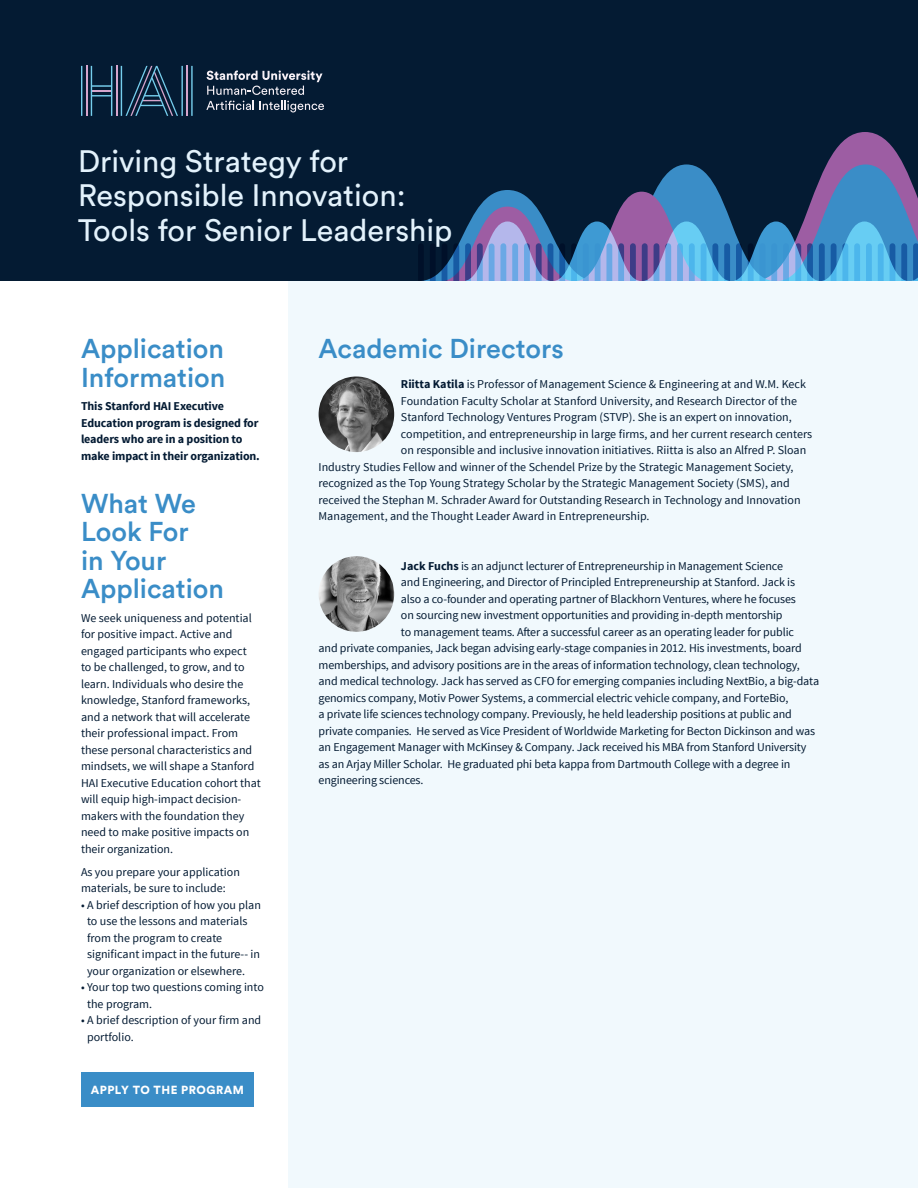
<style>
.page{position:relative;width:918px;height:1188px;background:#fff}
.page>*{position:absolute;margin:0;border:0;box-sizing:border-box;transform-origin:0 0}
.t1{font:30.75px/34.5px "Circular Std";color:#e3f2fc}
.t2{font:500 27px/28.5px "Circular Std";color:#3a8dc7}
.t3{font:12px/16.5px "Source Sans Pro";letter-spacing:-.01em;color:#041b33}
.t4{font:700 12px/16.5px "Source Sans Pro";letter-spacing:-.01em;color:#041b33}
.t5{font:900 11.7px "Circular Std";letter-spacing:.04em;color:#fff}
.s1{font-weight:700}
</style>
<div class="page">
<div style="left:0;top:0;width:918px;height:282px;background:#041b33"></div>
<svg style="left:81px;top:66px;width:112px;height:50px"></svg>
<svg style="left:207px;top:70px;width:116px;height:25px"></svg>
<svg style="left:206px;top:101px;width:118px;height:11px"></svg>
<svg style="left:827px;top:132px;width:76px;height:32px;fill:#9d5da3"></svg>
<svg style="left:497px;top:164px;width:419px;height:28px"></svg>
<svg style="left:419px;top:192px;width:499px;height:89px"></svg>
<div style="left:0;top:281px;width:918px;height:907px;background:#fff"></div>
<div style="left:81px;top:1072px;width:173px;height:35px;background:#3a8dc7"></div>
<div style="left:288px;top:281px;width:630px;height:907px;background:#f1f9fd"></div>
<img style="left:319px;top:376px;width:75px;height:76px;border-radius:38px">
<img style="left:319px;top:556px;width:75px;height:76px;border-radius:38px">
<h1 class="t1" style="left:78px;top:143px;width:376px">Driving Strategy for<br>Responsible Innovation:<br>Tools for Senior Leadership</h1>
<h2 class="t2" style="left:81px;top:334px;width:146px">Application<br>Information</h2>
<p class="t4" style="left:81px;top:398px;width:180px">This Stanford HAI Executive<br>Education program is designed for leaders who are in a position to make impact in their organization.</p>
<h2 class="t2" style="left:81px;top:489px;width:145px">What We<br>Look For<br>in Your<br>Application</h2>
<p class="t3" style="left:81px;top:610px;width:181px">We seek uniqueness and potential for positive impact. Active and engaged participants who expect<br>to be challenged, to grow, and to learn. Individuals who desire the knowledge, Stanford frameworks, and a network that will accelerate their professional impact. From these personal characteristics and mindsets, we will shape a Stanford<br>HAI Executive Education cohort that will equip high-impact decision&shy;makers with the foundation they need to make positive impacts on their organization.</p>
<p class="t3" style="left:81px;top:864px;width:160px">As you prepare your application materials, be sure to include:</p>
<p class="t3" style="left:87px;top:897px;width:175px;text-indent:-6px">• A brief description of how you plan to use the lessons and materials from the program to create significant impact in the future-- in your organization or elsewhere.</p>
<p class="t3" style="left:87px;top:979px;width:178px;text-indent:-6px">• Your top two questions coming into the program.</p>
<p class="t3" style="left:87px;top:1012px;width:176px;text-indent:-6px">• A brief description of your firm and portfolio.</p>
<p class="t5" style="left:91px;top:1082px;width:155px">APPLY TO THE PROGRAM</p>
<h2 class="t2" style="left:319px;top:334px;width:247px">Academic Directors</h2>
<p class="t3" style="left:401px;top:376px;width:407px"><span class="s1">Riitta Katila</span> is Professor of Management Science &amp; Engineering at and W.M. Keck</p>
<p class="t3" style="left:401px;top:393px;width:398px">Foundation Faculty Scholar at Stanford University, and Research Director of the</p>
<p class="t3" style="left:401px;top:409px;width:392px">Stanford Technology Ventures Program (STVP). She is an expert on innovation,</p>
<p class="t3" style="left:401px;top:426px;width:413px">competition, and entrepreneurship in large firms, and her current research centers</p>
<p class="t3" style="left:401px;top:442px;width:407px">on responsible and inclusive innovation initiatives. Riitta is also an Alfred P. Sloan</p>
<p class="t3" style="left:319px;top:459px;width:476px">Industry Studies Fellow and winner of the Schendel Prize by the Strategic Management Society,</p>
<p class="t3" style="left:319px;top:475px;width:473px">recognized as the Top Young Strategy Scholar by the Strategic Management Society (SMS), and</p>
<p class="t3" style="left:319px;top:492px;width:484px">received the Stephan M. Schrader Award for Outstanding Research in Technology and Innovation</p>
<p class="t3" style="left:319px;top:508px;width:333px">Management, and the Thought Leader Award in Entrepreneurship.</p>
<p class="t3" style="left:401px;top:558px;width:384px"><span class="s1">Jack Fuchs</span> is an adjunct lecturer of Entrepreneurship in Management Science</p>
<p class="t3" style="left:401px;top:574px;width:396px">and Engineering, and Director of Principled Entrepreneurship at Stanford. Jack is</p>
<p class="t3" style="left:401px;top:591px;width:397px">also a co-founder and operating partner of Blackhorn Ventures, where he focuses</p>
<p class="t3" style="left:401px;top:607px;width:383px">on sourcing new investment opportunities and providing in-depth mentorship</p>
<p class="t3" style="left:401px;top:624px;width:395px">to management teams. After a successful career as an operating leader for public</p>
<p class="t3" style="left:319px;top:640px;width:485px">and private companies, Jack began advising early-stage companies in 2012. His investments, board</p>
<p class="t3" style="left:319px;top:657px;width:483px">memberships, and advisory positions are in the areas of information technology, clean technology,</p>
<p class="t3" style="left:319px;top:673px;width:502px">and medical technology. Jack has served as CFO for emerging companies including NextBio, a big-data</p>
<p class="t3" style="left:319px;top:690px;width:471px">genomics company, Motiv Power Systems, a commercial electric vehicle company, and ForteBio,</p>
<p class="t3" style="left:319px;top:706px;width:475px">a private life sciences technology company. Previously, he held leadership positions at public and</p>
<p class="t3" style="left:319px;top:723px;width:498px">private companies. He served as Vice President of Worldwide Marketing for Becton Dickinson and was</p>
<p class="t3" style="left:319px;top:739px;width:489px">an Engagement Manager with McKinsey &amp; Company. Jack received his MBA from Stanford University</p>
<p class="t3" style="left:319px;top:756px;width:473px">as an Arjay Miller Scholar. He graduated phi beta kappa from Dartmouth College with a degree in</p>
<p class="t3" style="left:319px;top:772px;width:106px">engineering sciences.</p>
</div>
